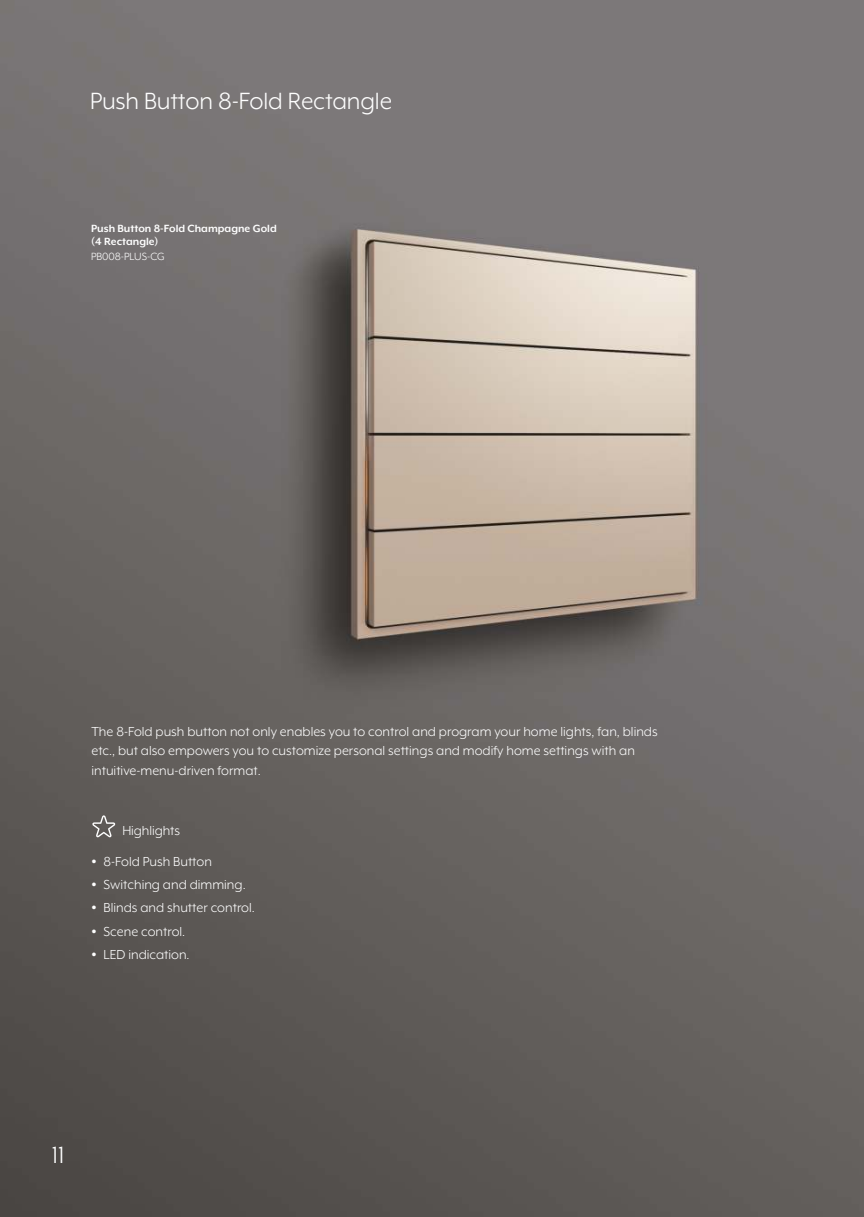
<style>
.page{position:relative;width:864px;height:1217px;background:#fff}
.page>*{position:absolute;margin:0;border:0;box-sizing:border-box;transform-origin:0 0}
.t1{font:27px "Mr Eaves XL Mod OT";letter-spacing:-.005em;color:#fefefe}
.t2{font:15px/23.4px "Mr Eaves XL Mod OT";color:#fefefe}
.t3{font:700 12px/12.6px "Mr Eaves XL Mod OT";color:#fefefe}
.t4{font:12px "Mr Eaves XL Mod OT";color:#fefefe}
</style>
<div class="page">
<img style="left:0;top:0;width:863px;height:1216px">
<svg style="left:92px;top:815px;width:23px;height:22px"></svg>
<svg style="left:92px;top:859px;width:4px;height:4px"></svg>
<svg style="left:92px;top:882px;width:4px;height:3px"></svg>
<svg style="left:92px;top:905px;width:4px;height:4px"></svg>
<svg style="left:92px;top:929px;width:4px;height:3px"></svg>
<svg style="left:92px;top:952px;width:4px;height:4px"></svg>
<h1 class="t1" style="left:90px;top:89px;width:303px">Push Button 8-Fold Rectangle</h1>
<p class="t3" style="left:91px;top:223px;width:187px">Push Button 8-Fold Champagne Gold (4 Rectangle)</p>
<p class="t4" style="left:91px;top:251px;width:75px">PB008-PLUS-CG</p>
<p class="t2" style="left:91px;top:722px;width:567px;line-height:19.4px">The 8-Fold push button not only enables you to control and program your home lights, fan, blinds etc., but also empowers you to customize personal settings and modify home settings with an intuitive-menu-driven format.</p>
<p class="t2" style="left:103px;top:815px;width:110px;line-height:31px;text-indent:19px">Highlights<br>8-Fold Push Button</p>
<p class="t2" style="left:103px;top:873px;width:153px">Switching and dimming.<br>Blinds and shutter control.<br>Scene control.<br>LED indication.</p>
<h1 class="t1" style="left:52px;top:1142px;width:14px">11</h1>
</div>
